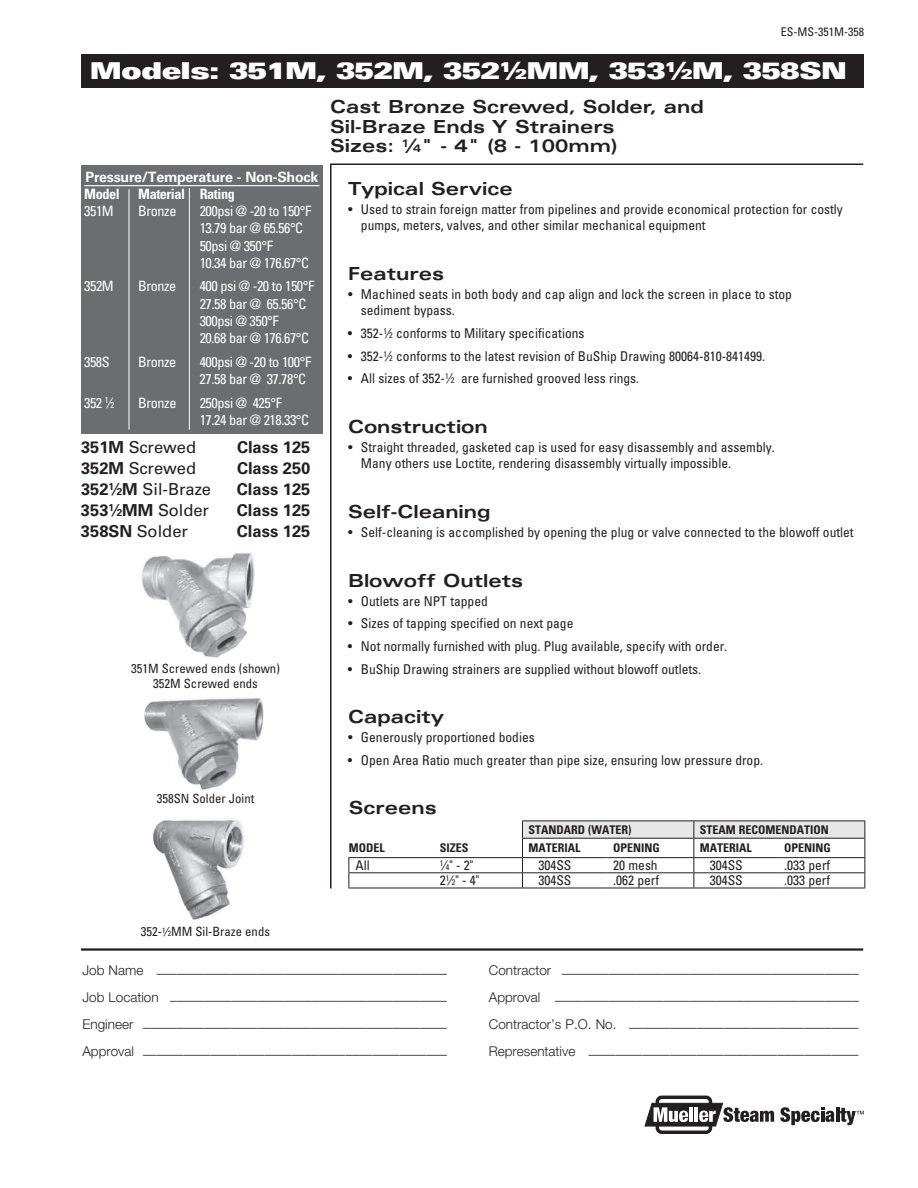
<style>
.page{position:relative;width:918px;height:1188px;background:#fff}
.page>*{position:absolute;margin:0;border:0;box-sizing:border-box;transform-origin:0 0}
.t1{font:23.25px "Univers LT Std X Black Ex";letter-spacing:-.03em;color:#fff}
.t2{font:700 expanded 18px/19.5px "Univers LT Std";color:#231f20}
.t3{font:700 16.5px "Univers LT Std";color:#231f20}
.t4{font:16.5px "Univers LT Std";color:#231f20}
.t5{font:condensed 14.25px/17.1px "Univers LT Std";letter-spacing:-.03em;color:#fff}
.t6{font:700 14.25px "Univers LT Std";letter-spacing:-.02em;color:#fff}
.t7{font:700 condensed 14.25px "Univers LT Std";letter-spacing:-.03em;color:#fff}
.t8{font:condensed 13.5px/16.5px "Univers LT Std";color:#231f20}
.t9{font:300 13.5px "Helvetica Neue LT Std";color:#231f20}
.t10{font:condensed 12.75px/15.3px "Univers LT Std";color:#231f20;text-align:center}
.t11{font:700 condensed 12px "Univers LT Std";color:#231f20}
.t12{font:condensed 12px "Univers LT Std";color:#231f20}
.s1{font-size:13.95px}
.s2{font-size:8.55px}
.s3{font-weight:700}
.s4{font-weight:700;font-size:9.9px}
.s5{font-size:9.9px}
.s6{font-weight:400}
.s7{font-size:10.8px}
.s8{font-size:8.1px}
.s9{font-size:7.65px}
</style>
<div class="page">
<div style="left:81px;top:54px;width:783px;height:33px;background:#231f20"></div>
<div style="left:81px;top:165px;width:242px;height:269px;background:#6c6d70"></div>
<hr style="left:84px;top:185px;width:236px;height:1px;background:#fff">
<svg style="left:330px;top:163px;width:535px;height:726px"></svg>
<img style="left:144px;top:698px;width:119px;height:92px">
<img style="left:153px;top:818px;width:92px;height:102px">
<img style="left:142px;top:552px;width:113px;height:107px">
<hr style="left:129px;top:189px;width:1px;height:241px;background:#fff">
<hr style="left:189px;top:188px;width:1px;height:242px;background:#fff">
<svg style="left:780px;top:1107px;width:54px;height:18px"></svg>
<hr style="left:836px;top:1108px;width:3px;height:14px;background:#231f20">
<svg style="left:840px;top:1108px;width:24px;height:17px"></svg>
<div style="left:656px;top:1096px;width:56px;height:38px;border:3px solid #231f20;border-radius:4px"></div>
<svg style="left:645px;top:1103px;width:129px;height:23px"></svg>
<hr style="left:81px;top:948px;width:782px;height:3px;background:#231f20">
<hr style="left:348px;top:857px;width:86px;height:1px;background:#231f20">
<hr style="left:434px;top:857px;width:88px;height:1px;background:#231f20">
<hr style="left:348px;top:872px;width:86px;height:1px;background:#231f20">
<svg style="left:348px;top:858px;width:1px;height:30px"></svg>
<hr style="left:434px;top:872px;width:88px;height:1px;background:#231f20">
<svg style="left:522px;top:821px;width:343px;height:67px"></svg>
<hr style="left:348px;top:888px;width:86px;height:1px;background:#231f20">
<hr style="left:434px;top:888px;width:88px;height:1px;background:#231f20">
<hr style="left:522px;top:888px;width:85px;height:1px;background:#231f20">
<hr style="left:607px;top:888px;width:87px;height:1px;background:#231f20">
<hr style="left:694px;top:888px;width:84px;height:1px;background:#231f20">
<hr style="left:778px;top:888px;width:87px;height:1px;background:#231f20">
<p class="t12" style="left:781px;top:24px;width:85px">ES-MS-351M-358</p>
<h1 class="t1" style="left:90px;top:57px;width:759px">Models: 351M, 352M, 352<sup>1</sup>⁄<span class="s1">2</span>MM, 353<sup>1</sup>⁄<span class="s1">2</span>M, 358SN</h1>
<p class="t6" style="left:86px;top:169px;width:234px">Pressure/Temperature - Non-Shock</p>
<p class="t7" style="left:84px;top:185px;width:37px">Model</p>
<p class="t7" style="left:138px;top:185px;width:98px">Material Rating</p>
<p class="t5" style="left:84px;top:202px;width:31px">351M</p>
<p class="t5" style="left:138px;top:202px;width:40px">Bronze</p>
<p class="t5" style="left:200px;top:202px;width:113px">200psi @ -20 to 150°F<br>13.79 bar @ 65.56°C<br>50psi @ 350°F<br>10.34 bar @ 176.67°C</p>
<p class="t5" style="left:84px;top:278px;width:31px">352M</p>
<p class="t5" style="left:138px;top:278px;width:40px">Bronze</p>
<p class="t5" style="left:200px;top:278px;width:116px">400 psi @ -20 to 150°F<br>27.58 bar @ 65.56°C<br>300psi @ 350°F<br>20.68 bar @ 176.67°C</p>
<p class="t5" style="left:84px;top:353px;width:27px">358S</p>
<p class="t5" style="left:138px;top:353px;width:40px">Bronze</p>
<p class="t5" style="left:200px;top:353px;width:113px">400psi @ -20 to 100°F<br>27.58 bar @ 37.78°C</p>
<p class="t5" style="left:84px;top:394px;width:32px">352 <sup>1</sup>⁄<span class="s2">2</span></p>
<p class="t5" style="left:138px;top:394px;width:40px">Bronze</p>
<p class="t5" style="left:200px;top:394px;width:111px">250psi @ 425°F<br>17.24 bar @ 218.33°C</p>
<p class="t4" style="left:81px;top:438px;width:117px"><span class="s3">351M</span> Screwed</p>
<p class="t3" style="left:237px;top:438px;width:75px">Class 125</p>
<p class="t4" style="left:81px;top:459px;width:117px"><span class="s3">352M</span> Screwed</p>
<p class="t3" style="left:237px;top:459px;width:75px">Class 250</p>
<p class="t4" style="left:81px;top:480px;width:131px"><span class="s3">352</span><sup>1</sup><span class="s3">⁄</span><span class="s4">2</span><span class="s3">M</span> Sil-Braze</p>
<p class="t3" style="left:237px;top:480px;width:75px">Class 125</p>
<p class="t3" style="left:81px;top:501px;width:130px">353<sup>1</sup>⁄<span class="s5">2</span>MM <span class="s6">Solder</span></p>
<p class="t3" style="left:237px;top:501px;width:75px">Class 125</p>
<p class="t4" style="left:81px;top:522px;width:108px"><span class="s3">358SN</span> Solder</p>
<p class="t3" style="left:237px;top:522px;width:75px">Class 125</p>
<p class="t10" style="left:131px;top:660px;width:150px">351M Screwed ends (shown)<br>352M Screwed ends</p>
<p class="t10" style="left:157px;top:791px;width:99px">358SN Solder Joint</p>
<h2 class="t2" style="left:330px;top:97px;width:375px">Cast Bronze Screwed, Solder, and<br>Sil-Braze Ends Y Strainers<br>Sizes: <sup>1</sup>⁄<span class="s7">4</span>" - 4" (8 - 100mm)</h2>
<h2 class="t2" style="left:348px;top:178px;width:166px">Typical Service</h2>
<p class="t8" style="left:361px;top:200px;width:483px;text-indent:-13px">• Used to strain foreign matter from pipelines and provide economical protection for costly pumps, meters, valves, and other similar mechanical equipment</p>
<h2 class="t2" style="left:348px;top:264px;width:98px">Features</h2>
<p class="t8" style="left:361px;top:286px;width:433px;text-indent:-13px">• Machined seats in both body and cap align and lock the screen in place to stop sediment bypass.</p>
<p class="t8" style="left:348px;top:325px;width:238px">• 352-<sup>1</sup>⁄<span class="s8">2</span> conforms to Military specifications</p>
<p class="t8" style="left:348px;top:347px;width:419px">• 352-<sup>1</sup>⁄<span class="s8">2</span> conforms to the latest revision of BuShip Drawing 80064-810-841499.</p>
<p class="t8" style="left:348px;top:370px;width:293px">• All sizes of 352-<sup>1</sup>⁄<span class="s8">2</span> are furnished grooved less rings.</p>
<h2 class="t2" style="left:348px;top:416px;width:141px">Construction</h2>
<p class="t8" style="left:361px;top:439px;width:415px;text-indent:-13px">• Straight threaded, gasketed cap is used for easy disassembly and assembly.<br>Many others use Loctite, rendering disassembly virtually impossible.</p>
<h2 class="t2" style="left:348px;top:502px;width:144px">Self-Cleaning</h2>
<p class="t8" style="left:348px;top:524px;width:507px">• Self-cleaning is accomplished by opening the plug or valve connected to the blowoff outlet</p>
<h2 class="t2" style="left:348px;top:570px;width:177px">Blowoff Outlets</h2>
<p class="t8" style="left:348px;top:593px;width:141px">• Outlets are NPT tapped</p>
<p class="t8" style="left:348px;top:615px;width:227px">• Sizes of tapping specified on next page</p>
<p class="t8" style="left:348px;top:638px;width:381px">• Not normally furnished with plug. Plug available, specify with order.</p>
<p class="t8" style="left:348px;top:660px;width:355px">• BuShip Drawing strainers are supplied without blowoff outlets.</p>
<h2 class="t2" style="left:348px;top:707px;width:98px">Capacity</h2>
<p class="t8" style="left:348px;top:729px;width:188px">• Generously proportioned bodies</p>
<p class="t8" style="left:348px;top:752px;width:417px">• Open Area Ratio much greater than pipe size, ensuring low pressure drop.</p>
<h2 class="t2" style="left:349px;top:798px;width:90px">Screens</h2>
<p class="t11" style="left:528px;top:822px;width:104px">STANDARD (WATER)</p>
<p class="t11" style="left:700px;top:822px;width:130px">STEAM RECOMENDATION</p>
<p class="t11" style="left:349px;top:841px;width:37px">MODEL</p>
<p class="t11" style="left:440px;top:841px;width:30px">SIZES</p>
<p class="t11" style="left:528px;top:841px;width:53px">MATERIAL</p>
<p class="t11" style="left:613px;top:841px;width:48px">OPENING</p>
<p class="t11" style="left:700px;top:841px;width:53px">MATERIAL</p>
<p class="t11" style="left:784px;top:841px;width:48px">OPENING</p>
<p class="t8" style="left:356px;top:857px;width:16px">All</p>
<p class="t8" style="left:440px;top:857px;width:35px"><sup>1</sup>⁄<span class="s8">4</span>" - 2"</p>
<p class="t8" style="left:538px;top:857px;width:34px">304SS</p>
<p class="t8" style="left:613px;top:857px;width:46px">20 mesh</p>
<p class="t8" style="left:710px;top:857px;width:34px">304SS</p>
<p class="t8" style="left:784px;top:857px;width:48px">.033 perf</p>
<p class="t8" style="left:440px;top:872px;width:41px">2<sup>1</sup>⁄<span class="s8">2</span>" - 4"</p>
<p class="t8" style="left:538px;top:872px;width:34px">304SS</p>
<p class="t8" style="left:613px;top:872px;width:48px">.062 perf</p>
<p class="t8" style="left:710px;top:872px;width:34px">304SS</p>
<p class="t8" style="left:784px;top:872px;width:48px">.033 perf</p>
<p class="t10" style="left:141px;top:924px;width:131px">352-<sup>1</sup>⁄<span class="s9">2</span>MM Sil-Braze ends</p>
<p class="t9" style="left:82px;top:965px;width:366px">Job Name –––––––––––––––––––––––––––––––––––––––––––</p>
<p class="t9" style="left:489px;top:965px;width:371px">Contractor ––––––––––––––––––––––––––––––––––––––––––––</p>
<p class="t9" style="left:82px;top:992px;width:366px">Job Location –––––––––––––––––––––––––––––––––––––––––</p>
<p class="t9" style="left:489px;top:992px;width:371px">Approval –––––––––––––––––––––––––––––––––––––––––––––</p>
<p class="t9" style="left:82px;top:1019px;width:366px">Engineer –––––––––––––––––––––––––––––––––––––––––––––</p>
<p class="t9" style="left:489px;top:1019px;width:371px">Contractor’s P.O. No. ––––––––––––––––––––––––––––––––––</p>
<p class="t9" style="left:82px;top:1046px;width:366px">Approval –––––––––––––––––––––––––––––––––––––––––––––</p>
<p class="t9" style="left:489px;top:1046px;width:371px">Representative ––––––––––––––––––––––––––––––––––––––––</p>
</div>
